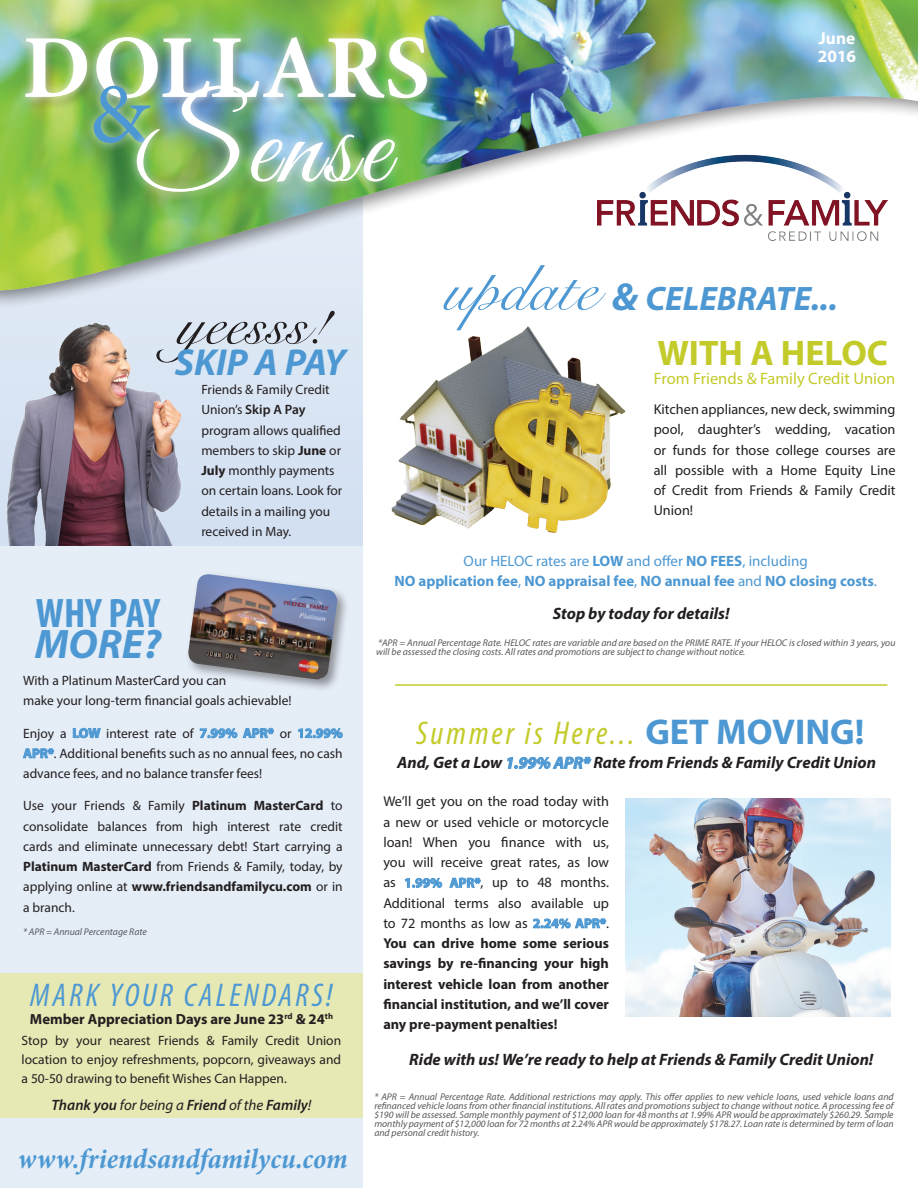
<style>
.page{position:relative;width:918px;height:1188px;background:#fff}
.page>*{position:absolute;margin:0;border:0;box-sizing:border-box;transform-origin:0 0}
.t1{font:700 90px "Minion Pro";color:#fff}
.t2{font:61.8px "Snell Roundhand";color:#231f20}
.t3{font:700 condensed 41.4px "Myriad Pro";letter-spacing:-.015em;color:#4d98d2}
.t4{font:italic 700 41.4px "Myriad Pro";color:#4d98d2}
.t5{font:italic 700 37.65px "Myriad Pro";color:#4d98d2}
.t6{font:700 35.55px "Myriad Pro";color:#c3cb2b}
.t7{font:italic 700 34.05px "Myriad Pro";color:#4d98d2}
.t8{font:italic condensed 33px "Myriad Pro";letter-spacing:.09em;color:#c3cb2b}
.t9{font:italic condensed 33px "Myriad Pro";letter-spacing:.09em;color:#4d98d2}
.t10{font:italic 700 condensed 28.5px "Minion Pro";color:#4d98d2}
.t11{font:700 24.15px/18.1px "Myriad Arabic";color:#fff}
.t12{font:italic 700 16.5px "Myriad Pro";color:#231f20}
.t13{font:16.5px "Myriad Pro";color:#c3cb2b}
.t14{font:700 15px/19.5px "Myriad Pro";color:#4d98d2;text-align:center}
.t15{font:italic 600 15px "Myriad Pro";color:#231f20}
.t16{font:700 14.7px "Myriad Pro";color:#231f20}
.t17{font:14.25px/20.2px "Myriad Pro";color:#231f20;text-align:justify}
.t18{font:13.5px/20.2px "Myriad Pro";color:#231f20;text-align:justify}
.t19{font:italic 9.75px/9px "Myriad Pro";color:#57585a;text-align:justify}
.s1{font-weight:600}
.s2{font-weight:700}
.s3{font-weight:700;color:#4d98d2}
.s4{font-weight:400}
.s5{font-family:"Snell Roundhand";font-weight:400;font-style:normal;font-size:64.2px}
.s6{font-size:39.15px}
.s7{font-weight:700;font-style:normal;font-stretch:normal;font-size:36px;color:#4d98d2}
.s8{color:#4d98d2}
.s9{font-weight:700;font-size:13.5px;color:#4d98d2}
</style>
<div class="page">
<div style="left:0;top:0;width:363px;height:1188px;background:#e5edf7"></div>
<div style="left:0;top:199px;width:363px;height:347px;background:#d2e0f2"></div>
<img style="left:0;top:318px;width:191px;height:228px">
<div style="left:0;top:0;width:918px;height:310px;background:#231f20;opacity:.32"></div>
<img style="left:0;top:0;width:918px;height:290px">
<div style="left:23px;top:35px;width:417px;height:76px;background:#231f20;opacity:.3"></div>
<div style="left:16px;top:28px;width:420px;height:79px;background:#fff;opacity:.75"></div>
<hr style="left:395px;top:684px;width:492px;height:2px;background:#c3cb2b">
<div style="left:84px;top:76px;width:75px;height:77px;background:#fff;opacity:.75"></div>
<div style="left:128px;top:76px;width:279px;height:125px;background:#fff;opacity:.75"></div>
<img style="left:94px;top:86px;width:304px;height:106px">
<svg style="left:405px;top:878px;width:37px;height:10px"></svg>
<svg style="left:450px;top:877px;width:31px;height:11px"></svg>
<svg style="left:533px;top:918px;width:73px;height:10px"></svg>
<img style="left:626px;top:799px;width:265px;height:218px">
<img style="left:391px;top:326px;width:235px;height:207px">
<svg style="left:508px;top:757px;width:83px;height:12px"></svg>
<div style="left:0;top:973px;width:363px;height:145px;background:#e6e9b4"></div>
<svg style="left:73px;top:727px;width:28px;height:12px"></svg>
<svg style="left:200px;top:728px;width:37px;height:10px"></svg>
<svg style="left:243px;top:727px;width:31px;height:11px"></svg>
<svg style="left:298px;top:728px;width:45px;height:10px"></svg>
<svg style="left:23px;top:748px;width:31px;height:10px"></svg>
<div style="left:185px;top:571px;width:165px;height:121px;background:#231f20;opacity:.45"></div>
<img style="left:187px;top:574px;width:152px;height:107px">
<h1 class="t1" style="left:22px;top:5px;width:409px">DOLLARS</h1>
<h3 class="t11" style="left:818px;top:27px;width:40px">June<br>2016</h3>
<h2 class="t2" style="left:178px;top:279px;width:152px">yeesss!</h2>
<h3 class="t5" style="left:175px;top:338px;width:173px">SKIP A PAY</h3>
<h3 class="t3" style="left:36px;top:587px;width:126px">WHY PAY</h3>
<h3 class="t4" style="left:35px;top:617px;width:128px">MORE?</h3>
<p class="t18" style="left:201px;top:379px;width:142px;text-align:left">Friends &amp; Family Credit<br>Union’s <span class="s1">Skip A Pay </span>program allows qualified members to skip <span class="s2">June</span> or<br><span class="s2">July</span> monthly payments on certain loans. Look for details in a mailing you received in May.</p>
<p class="t18" style="left:23px;top:670px;width:270px">With a Platinum MasterCard you can<br>make your long-term financial goals achievable!</p>
<p class="t18" style="left:23px;top:723px;width:321px">Enjoy a <span class="s3">LOW</span> interest rate of <span class="s3">7.99% APR*</span> or <span class="s3">12.99% APR*</span>. Additional benefits such as no annual fees, no cash advance fees, and no balance transfer fees!</p>
<p class="t18" style="left:23px;top:795px;width:321px">Use your Friends &amp; Family <span class="s2">Platinum MasterCard</span> to consolidate balances from high interest rate credit cards and eliminate unnecessary debt! Start carrying a <span class="s2">Platinum MasterCard</span> from Friends &amp; Family, today, by applying online at <span class="s2">www.friendsandfamilycu.com</span> or in a branch.</p>
<p class="t19" style="left:23px;top:927px;width:125px">* APR = Annual Percentage Rate</p>
<h3 class="t9" style="left:30px;top:975px;width:304px">MARK YOUR CALENDARS!</h3>
<p class="t16" style="left:30px;top:1010px;width:305px">Member Appreciation Days are June 23<sup>rd</sup> &amp; 24<sup>th</sup></p>
<p class="t18" style="left:22px;top:1031px;width:321px;line-height:19.2px">Stop by your nearest Friends &amp; Family Credit Union location to enjoy refreshments, popcorn, giveaways and a 50-50 drawing to benefit Wishes Can Happen.</p>
<p class="t15" style="left:51px;top:1096px;width:262px">Thank you <span class="s4">for being a</span> Friend <span class="s4">of the</span> Family<span class="s4">!</span></p>
<h3 class="t10" style="left:18px;top:1139px;width:331px">www.friendsandfamilycu.com</h3>
<h3 class="t7" style="left:445px;top:276px;width:395px"><span class="s5">update</span> <span class="s6">&amp;</span> CELEBRATE...</h3>
<h3 class="t6" style="left:657px;top:330px;width:232px">WITH A HELOC</h3>
<p class="t13" style="left:654px;top:368px;width:243px">From Friends &amp; Family Credit Union</p>
<p class="t17" style="left:654px;top:399px;width:243px">Kitchen appliances, new deck, swimming pool, daughter’s wedding, vacation or funds for those college courses are all possible with a Home Equity Line of Credit from Friends &amp; Family Credit Union!</p>
<p class="t14" style="left:394px;top:551px;width:484px"><span class="s4">Our HELOC rates are</span> LOW <span class="s4">and offer</span> NO FEES<span class="s4">, including<br></span>NO application fee<span class="s4">,</span> NO appraisal fee<span class="s4">,</span> NO annual fee <span class="s4">and</span> NO closing costs<span class="s4">.</span></p>
<p class="t12" style="left:553px;top:603px;width:178px">Stop by today for details!</p>
<p class="t19" style="left:376px;top:638px;width:521px">*APR = Annual Percentage Rate. HELOC rates are variable and are based on the PRIME RATE. If your HELOC is closed within 3 years, you will be assessed the closing costs. All rates and promotions are subject to change without notice.</p>
<h3 class="t8" style="left:416px;top:713px;width:450px">Summer is Here... <span class="s7">GET MOVING!</span></h3>
<p class="t12" style="left:397px;top:752px;width:481px">And, Get a Low <span class="s8">1.99% APR*</span> Rate from Friends &amp; Family Credit Union</p>
<p class="t17" style="left:383px;top:791px;width:227px">We’ll get you on the road today with a new or used vehicle or motorcycle loan! When you finance with us, you will receive great rates, as low as <span class="s9">1.99% APR*</span>, up to 48 months.<br>Additional terms also available up to 72 months as low as <span class="s9">2.24% APR*</span>.<br><span class="s2">You can drive home some serious savings by re-financing your high interest vehicle loan from another financial institution, and we’ll cover any pre-payment penalties!</span></p>
<p class="t12" style="left:409px;top:1049px;width:466px">Ride with us! We’re ready to help at Friends &amp; Family Credit Union!</p>
<p class="t19" style="left:374px;top:1092px;width:521px">* APR = Annual Percentage Rate. Additional restrictions may apply. This offer applies to new vehicle loans, used vehicle loans and refinanced vehicle loans from other financial institutions. All rates and promotions subject to change without notice. A processing fee of $190 will be assessed. Sample monthly payment of $12,000 loan for 48 months at 1.99% APR would be approximately $260.29. Sample monthly payment of $12,000 loan for 72 months at 2.24% APR would be approximately $178.27. Loan rate is determined by term of loan and personal credit history.</p>
</div>
